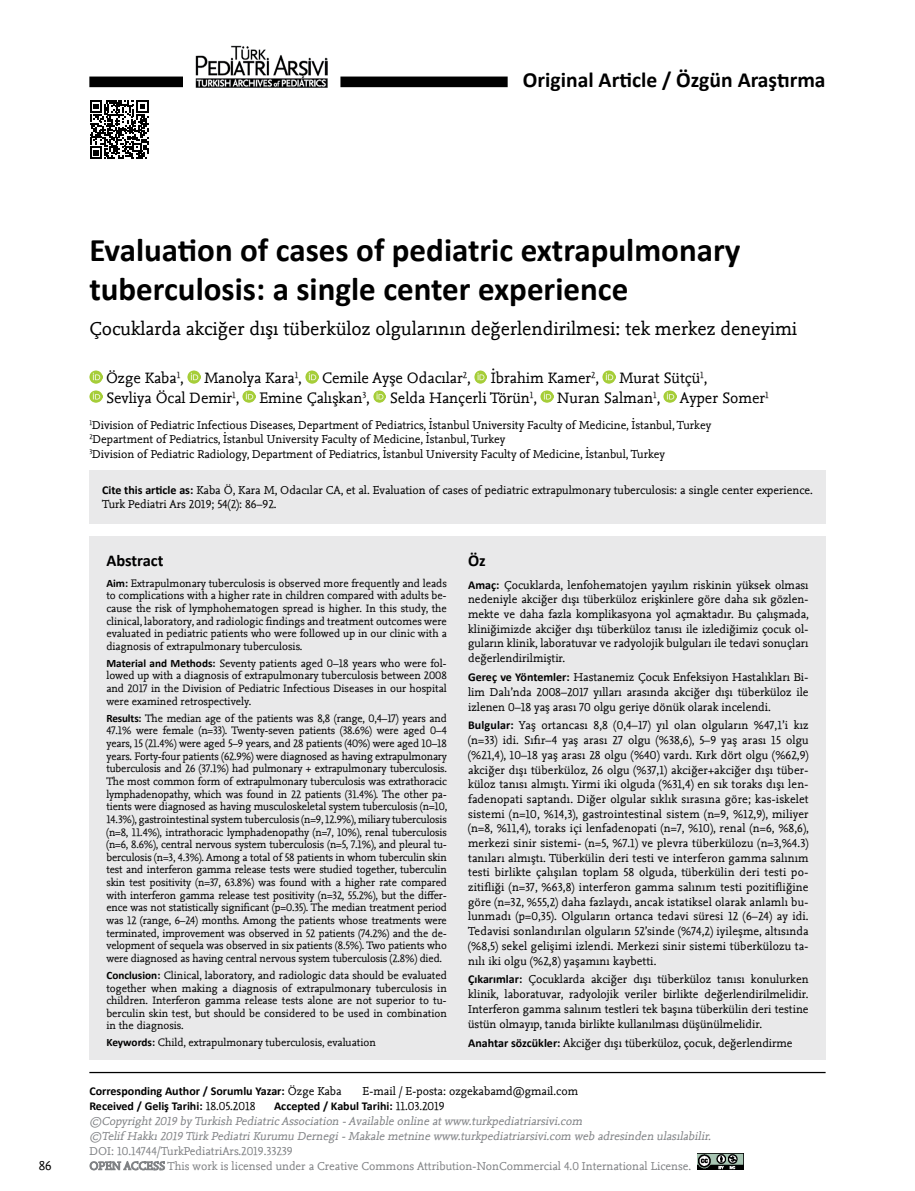
<style>
.page{position:relative;width:915px;height:1191px;background:#fff}
.page>*{position:absolute;margin:0;border:0;box-sizing:border-box;transform-origin:0 0}
.t1{font:700 33px/39px "Calibri";color:#000}
.t2{font:700 21.6px "Calibri";color:#000}
.t3{font:19.5px "Nexus Mix";color:#000}
.t4{font:700 16.5px "Calibri";letter-spacing:-.005em;color:#000}
.t5{font:15.75px "Nexus Mix";color:#000}
.t6{font:13.5px "Nexus Mix";color:#000}
.t7{font:12px/14.7px "Nexus Mix";color:#000;text-align:justify}
.t8{font:italic 12px/15px "Nexus Mix";color:#808285}
.t9{font:12px/15px "Nexus Mix";color:#808285}
.t10{font:700 12px "Calibri";color:#000}
.t11{font:11.25px/12.6px "Nexus Mix";color:#000;text-align:justify}
.s1{font-family:"Calibri";font-weight:700}
.s2{font-family:"Nexus Mix";font-weight:400}
</style>
<div class="page">
<div style="left:89px;top:77px;width:94px;height:10px;background:#000"></div>
<div style="left:340px;top:77px;width:167px;height:10px;background:#000"></div>
<img style="left:195px;top:46px;width:133px;height:41px">
<svg style="left:90px;top:100px;width:58px;height:59px"></svg>
<svg style="left:89px;top:370px;width:13px;height:13px"></svg>
<svg style="left:187px;top:370px;width:13px;height:13px"></svg>
<svg style="left:305px;top:370px;width:13px;height:13px"></svg>
<svg style="left:474px;top:370px;width:12px;height:13px"></svg>
<svg style="left:602px;top:370px;width:13px;height:13px"></svg>
<svg style="left:89px;top:390px;width:13px;height:13px"></svg>
<svg style="left:243px;top:390px;width:12px;height:13px"></svg>
<svg style="left:373px;top:390px;width:13px;height:13px"></svg>
<svg style="left:540px;top:390px;width:13px;height:13px"></svg>
<svg style="left:663px;top:390px;width:13px;height:13px"></svg>
<div style="left:89px;top:470px;width:736px;height:53px;background:#e9e9ea"></div>
<div style="left:89px;top:536px;width:736px;height:523px;background:#e9e9ea"></div>
<svg style="left:90px;top:1161px;width:75px;height:9px"></svg>
<hr style="left:89px;top:1072px;width:736px;height:1px;background:#000">
<img style="left:697px;top:1153px;width:45px;height:16px">
<h2 class="t2" style="left:522px;top:66px;width:304px">Original Article / Özgün Araştırma</h2>
<p class="t6" style="left:39px;top:1157px;width:14px">86</p>
<h1 class="t1" style="left:89px;top:230px;width:652px">Evaluation of cases of pediatric extrapulmonary tuberculosis: a single center experience</h1>
<h3 class="t3" style="left:89px;top:318px;width:709px">Çocuklarda akciğer dışı tüberküloz olgularının değerlendirilmesi: tek merkez deneyimi</h3>
<h3 class="t5" style="left:106px;top:369px;width:79px">Özge Kaba<sup>1</sup>,</h3>
<h3 class="t5" style="left:204px;top:369px;width:99px">Manolya Kara<sup>1</sup>,</h3>
<h3 class="t5" style="left:322px;top:369px;width:150px">Cemile Ayşe Odacılar<sup>2</sup>,</h3>
<h3 class="t5" style="left:490px;top:369px;width:110px">İbrahim Kamer<sup>2</sup>,</h3>
<h3 class="t5" style="left:619px;top:369px;width:90px">Murat Sütçü<sup>1</sup>,</h3>
<h3 class="t5" style="left:106px;top:389px;width:135px">Sevliya Öcal Demir<sup>1</sup>,</h3>
<h3 class="t5" style="left:259px;top:389px;width:112px">Emine Çalışkan<sup>3</sup>,</h3>
<h3 class="t5" style="left:390px;top:389px;width:148px">Selda Hançerli Törün<sup>1</sup>,</h3>
<h3 class="t5" style="left:557px;top:389px;width:104px">Nuran Salman<sup>1</sup>,</h3>
<h3 class="t5" style="left:679px;top:389px;width:90px">Ayper Somer<sup>1</sup></h3>
<p class="t7" style="left:89px;top:418px;width:623px;text-align:left"><sup>1</sup>Division of Pediatric Infectious Diseases, Department of Pediatrics, İstanbul University Faculty of Medicine, İstanbul, Turkey<br><sup>2</sup>Department of Pediatrics, İstanbul University Faculty of Medicine, İstanbul, Turkey<br><sup>3</sup>Division of Pediatric Radiology, Department of Pediatrics, İstanbul University Faculty of Medicine, İstanbul, Turkey</p>
<p class="t7" style="left:102px;top:483px;width:712px;line-height:14.2px"><span class="s1">Cite this article as:</span> Kaba Ö, Kara M, Odacılar CA, et al. Evaluation of cases of pediatric extrapulmonary tuberculosis: a single center experience.<br>Turk Pediatri Ars 2019; 54(2): 86–92.</p>
<h3 class="t4" style="left:106px;top:549px;width:59px">Abstract</h3>
<p class="t11" style="left:106px;top:577px;width:342px"><span class="s1">Aim:</span> Extrapulmonary tuberculosis is observed more frequently and leads to complications with a higher rate in children compared with adults be&shy;cause the risk of lymphohematogen spread is higher. In this study, the clinical, laboratory, and radiologic findings and treatment outcomes were evaluated in pediatric patients who were followed up in our clinic with a diagnosis of extrapulmonary tuberculosis.</p>
<p class="t11" style="left:106px;top:657px;width:342px"><span class="s1">Material and Methods:</span> Seventy patients aged 0–18 years who were fol&shy;lowed up with a diagnosis of extrapulmonary tuberculosis between 2008 and 2017 in the Division of Pediatric Infectious Diseases in our hospital were examined retrospectively.</p>
<p class="t11" style="left:106px;top:712px;width:342px"><span class="s1">Results:</span> The median age of the patients was 8,8 (range, 0,4–17) years and 47.1% were female (n=33). Twenty-seven patients (38.6%) were aged 0–4 years, 15 (21.4%) were aged 5–9 years, and 28 patients (40%) were aged 10–18 years. Forty-four patients (62.9%) were diagnosed as having extrapulmonary tuberculosis and 26 (37.1%) had pulmonary + extrapulmonary tuberculosis.<br>The most common form of extrapulmonary tuberculosis was extrathoracic lymphadenopathy, which was found in 22 patients (31.4%). The other pa&shy;tients were diagnosed as having musculoskeletal system tuberculosis (n=10, 14.3%), gastrointestinal system tuberculosis (n=9, 12.9%), miliary tuberculosis (n=8, 11.4%), intrathoracic lymphadenopathy (n=7, 10%), renal tuberculosis (n=6, 8.6%), central nervous system tuberculosis (n=5, 7.1%), and pleural tu&shy;berculosis (n=3, 4.3%). Among a total of 58 patients in whom tuberculin skin test and interferon gamma release tests were studied together, tuberculin skin test positivity (n=37, 63.8%) was found with a higher rate compared with interferon gamma release test positivity (n=32, 55.2%), but the differ&shy;ence was not statistically significant (p=0.35). The median treatment period was 12 (range, 6–24) months. Among the patients whose treatments were terminated, improvement was observed in 52 patients (74.2%) and the de&shy;velopment of sequela was observed in six patients (8.5%). Two patients who were diagnosed as having central nervous system tuberculosis (2.8%) died.</p>
<p class="t11" style="left:106px;top:969px;width:342px"><span class="s1">Conclusion:</span> Clinical, laboratory, and radiologic data should be evaluated together when making a diagnosis of extrapulmonary tuberculosis in children. Interferon gamma release tests alone are not superior to tu&shy;berculin skin test, but should be considered to be used in combination in the diagnosis.</p>
<p class="t11" style="left:106px;top:1036px;width:271px"><span class="s1">Keywords:</span> Child, extrapulmonary tuberculosis, evaluation</p>
<h3 class="t4" style="left:468px;top:549px;width:19px">Öz</h3>
<p class="t7" style="left:468px;top:577px;width:342px"><span class="s1">Amaç:</span> Çocuklarda, lenfohematojen yayılım riskinin yüksek olması nedeniyle akciğer dışı tüberküloz erişkinlere göre daha sık gözlen&shy;mekte ve daha fazla komplikasyona yol açmaktadır. Bu çalışmada, kliniğimizde akciğer dışı tüberküloz tanısı ile izlediğimiz çocuk ol&shy;guların klinik, laboratuvar ve radyolojik bulguları ile tedavi sonuçları değerlendirilmiştir.</p>
<p class="t7" style="left:468px;top:670px;width:342px"><span class="s1">Gereç ve Yöntemler:</span> Hastanemiz Çocuk Enfeksiyon Hastalıkları Bi&shy;lim Dalı’nda 2008–2017 yılları arasında akciğer dışı tüberküloz ile izlenen 0–18 yaş arası 70 olgu geriye dönük olarak incelendi.</p>
<p class="t7" style="left:468px;top:718px;width:342px"><span class="s1">Bulgular:</span> Yaş ortancası 8,8 (0,4–17) yıl olan olguların %47,1’i kız (n=33) idi. Sıfır–4 yaş arası 27 olgu (%38,6), 5–9 yaş arası 15 olgu (%21,4), 10–18 yaş arası 28 olgu (%40) vardı. Kırk dört olgu (%62,9) akciğer dışı tüberküloz, 26 olgu (%37,1) akciğer+akciğer dışı tüber&shy;küloz tanısı almıştı. Yirmi iki olguda (%31,4) en sık toraks dışı len&shy;fadenopati saptandı. Diğer olgular sıklık sırasına göre; kas-iskelet sistemi (n=10, %14,3), gastrointestinal sistem (n=9, %12,9), miliyer (n=8, %11,4), toraks içi lenfadenopati (n=7, %10), renal (n=6, %8,6), merkezi sinir sistemi- (n=5, %7.1) ve plevra tüberkülozu (n=3,%4.3) tanıları almıştı. Tüberkülin deri testi ve interferon gamma salınım testi birlikte çalışılan toplam 58 olguda, tüberkülin deri testi po&shy;zitifliği (n=37, %63,8) interferon gamma salınım testi pozitifliğine göre (n=32, %55,2) daha fazlaydı, ancak istatiksel olarak anlamlı bu&shy;lunmadı (p=0,35). Olguların ortanca tedavi süresi 12 (6–24) ay idi.<br>Tedavisi sonlandırılan olguların 52’sinde (%74,2) iyileşme, altısında (%8,5) sekel gelişimi izlendi. Merkezi sinir sistemi tüberkülozu ta&shy;nılı iki olgu (%2,8) yaşamını kaybetti.</p>
<p class="t7" style="left:468px;top:972px;width:342px"><span class="s1">Çıkarımlar:</span> Çocuklarda akciğer dışı tüberküloz tanısı konulurken klinik, laboratuvar, radyolojik veriler birlikte değerlendirilmelidir.<br>Interferon gamma salınım testleri tek başına tüberkülin deri testine üstün olmayıp, tanıda birlikte kullanılması düşünülmelidir.</p>
<p class="t7" style="left:468px;top:1035px;width:326px"><span class="s1">Anahtar sözcükler:</span> Akciğer dışı tüberküloz, çocuk, değerlendirme</p>
<p class="t10" style="left:89px;top:1083px;width:254px">Corresponding Author / Sorumlu Yazar: <span class="s2">Özge Kaba</span></p>
<p class="t7" style="left:362px;top:1083px;width:217px">E-mail / E-posta: ozgekabamd@gmail.com</p>
<p class="t10" style="left:89px;top:1098px;width:167px">Received / Geliş Tarihi: <span class="s2">18.05.2018</span></p>
<p class="t10" style="left:274px;top:1098px;width:172px">Accepted / Kabul Tarihi: <span class="s2">11.03.2019</span></p>
<p class="t8" style="left:89px;top:1113px;width:625px">©Copyright2019 by Turkish Pediatric Association -Available online atwww.turkpediatriarsivi.com<br>©Telif Hakkı2019 Türk PediatriKurumu Dernegi-Makale metnine www.turkpediatriarsivi.com web adresinden ulasılabilir.</p>
<p class="t9" style="left:89px;top:1143px;width:603px">DOI: 10.14744/TurkPediatriArs.2019.33239<br>OPEN ACCESS This work is licensed under a Creative Commons Attribution-NonCommercial 4.0 International License.</p>
</div>
